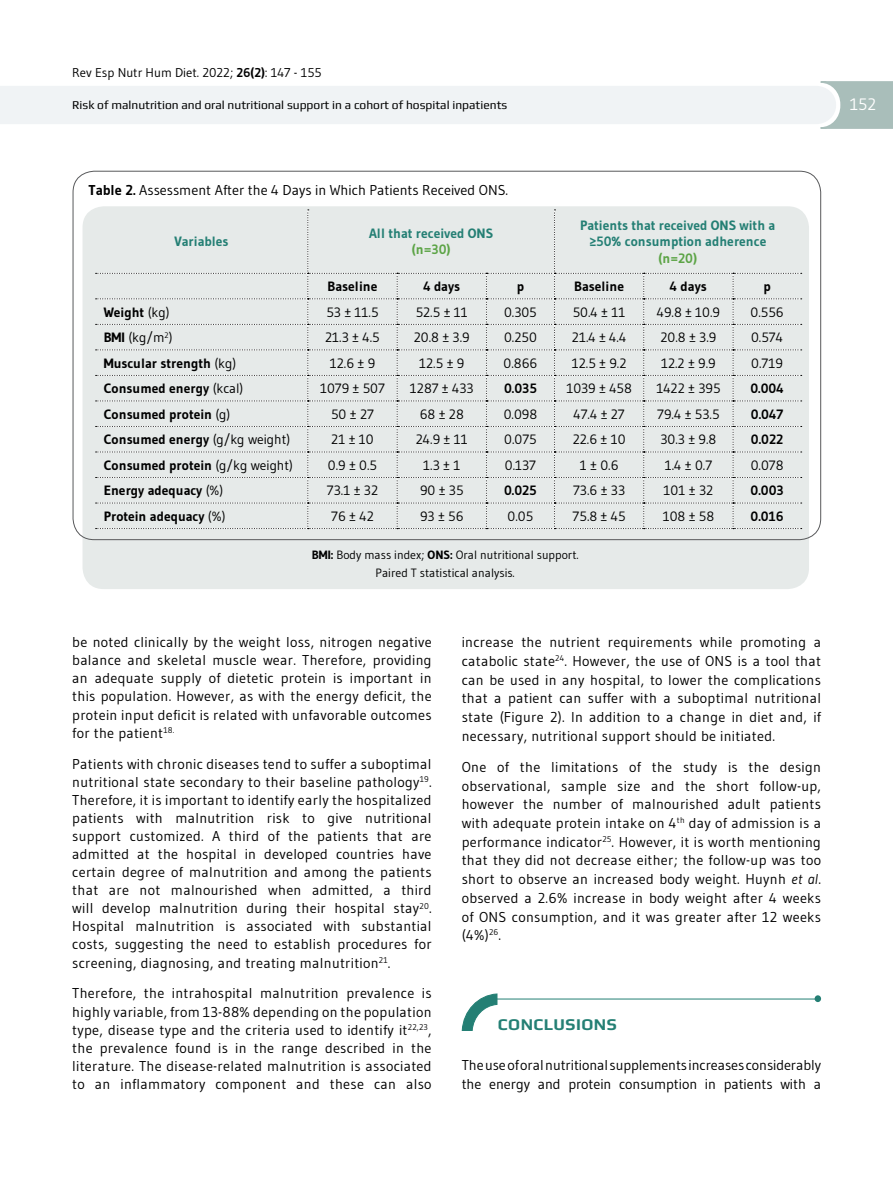
<style>
.page{position:relative;width:893px;height:1191px;background:#fff}
.page>*{position:absolute;margin:0;border:0;box-sizing:border-box;transform-origin:0 0}
.t1{font:700 16.5px "Play";letter-spacing:.03em;color:#247f74}
.t2{font:16.5px "Gudea";color:#fff}
.t3{font:14.25px/18.1px "Gudea";letter-spacing:.02em;color:#000;text-align:justify}
.t4{font:14.25px/18.8px "Gudea";letter-spacing:-.005em;color:#000}
.t5{font:14.25px "Gudea";color:#000}
.t6{font:13.5px "Gudea";color:#000}
.t7{font:700 13.5px "Gudea";color:#000}
.t8{font:700 13.5px/16.2px "Gudea";color:#247f74;text-align:center}
.t9{font:700 13.5px "Gudea";color:#5ca446}
.t10{font:12.75px "Gudea";color:#000}
.t11{font:12px "Play";color:#000}
.t12{font:12px/18.6px "Gudea";color:#000;text-align:center}
.s1{font-weight:700}
.s2{font-weight:400}
.s3{font-style:italic}
</style>
<div class="page">
<svg style="left:0;top:81px;width:893px;height:48px"></svg>
<hr style="left:491px;top:998px;width:324px;height:1px;background:#247f74">
<div style="left:815px;top:995px;width:6px;height:7px;background:#247f74;border-radius:50%"></div>
<svg style="left:461px;top:993px;width:37px;height:38px"></svg>
<div style="left:83px;top:206px;width:726px;height:383px;background:#e6eae9;border-radius:21px"></div>
<svg style="left:96px;top:209px;width:706px;height:320px"></svg>
<p class="t10" style="left:72px;top:65px;width:251px">Rev Esp Nutr Hum Diet. 2022; <span class="s1">26(2)</span>: 147 - 155</p>
<p class="t11" style="left:72px;top:98px;width:437px">Risk of malnutrition and oral nutritional support in a cohort of hospital inpatients</p>
<p class="t2" style="left:850px;top:94px;width:28px">152</p>
<p class="t5" style="left:89px;top:181px;width:421px"><span class="s1">Table 2.</span> Assessment After the 4 Days in Which Patients Received ONS.</p>
<p class="t8" style="left:174px;top:233px;width:56px">Variables</p>
<p class="t8" style="left:369px;top:225px;width:126px">All that received ONS</p>
<p class="t9" style="left:412px;top:241px;width:40px">(n=30)</p>
<p class="t8" style="left:580px;top:217px;width:197px">Patients that received ONS with a ≥50% consumption adherence</p>
<p class="t9" style="left:658px;top:249px;width:40px">(n=20)</p>
<p class="t7" style="left:328px;top:278px;width:51px">Baseline</p>
<p class="t7" style="left:423px;top:278px;width:38px">4 days</p>
<p class="t7" style="left:517px;top:278px;width:9px">p</p>
<p class="t7" style="left:574px;top:278px;width:51px">Baseline</p>
<p class="t7" style="left:670px;top:278px;width:38px">4 days</p>
<p class="t7" style="left:763px;top:278px;width:9px">p</p>
<p class="t7" style="left:104px;top:303px;width:67px">Weight <span class="s2">(kg)</span></p>
<p class="t6" style="left:326px;top:303px;width:54px">53 ± 11.5</p>
<p class="t6" style="left:416px;top:303px;width:54px">52.5 ± 11</p>
<p class="t6" style="left:504px;top:303px;width:34px">0.305</p>
<p class="t6" style="left:573px;top:303px;width:54px">50.4 ± 11</p>
<p class="t6" style="left:657px;top:303px;width:65px">49.8 ± 10.9</p>
<p class="t6" style="left:750px;top:303px;width:35px">0.556</p>
<p class="t6" style="left:104px;top:329px;width:70px"><span class="s1">BMI</span> (kg/m<sup>2</sup>)</p>
<p class="t6" style="left:325px;top:329px;width:56px">21.3 ± 4.5</p>
<p class="t6" style="left:414px;top:329px;width:57px">20.8 ± 3.9</p>
<p class="t6" style="left:504px;top:329px;width:34px">0.250</p>
<p class="t6" style="left:572px;top:329px;width:56px">21.4 ± 4.4</p>
<p class="t6" style="left:660px;top:329px;width:57px">20.8 ± 3.9</p>
<p class="t6" style="left:751px;top:329px;width:33px">0.574</p>
<p class="t7" style="left:104px;top:354px;width:134px">Muscular strength <span class="s2">(kg)</span></p>
<p class="t6" style="left:330px;top:354px;width:47px">12.6 ± 9</p>
<p class="t6" style="left:419px;top:354px;width:47px">12.5 ± 9</p>
<p class="t6" style="left:504px;top:354px;width:35px">0.866</p>
<p class="t6" style="left:572px;top:354px;width:56px">12.5 ± 9.2</p>
<p class="t6" style="left:661px;top:354px;width:56px">12.2 ± 9.9</p>
<p class="t6" style="left:751px;top:354px;width:33px">0.719</p>
<p class="t7" style="left:104px;top:380px;width:141px">Consumed energy <span class="s2">(kcal)</span></p>
<p class="t6" style="left:320px;top:380px;width:66px">1079 ± 507</p>
<p class="t6" style="left:410px;top:380px;width:65px">1287 ± 433</p>
<p class="t7" style="left:504px;top:380px;width:34px">0.035</p>
<p class="t6" style="left:566px;top:380px;width:67px">1039 ± 458</p>
<p class="t6" style="left:656px;top:380px;width:66px">1422 ± 395</p>
<p class="t7" style="left:750px;top:380px;width:35px">0.004</p>
<p class="t7" style="left:104px;top:406px;width:128px">Consumed protein <span class="s2">(g)</span></p>
<p class="t6" style="left:331px;top:406px;width:44px">50 ± 27</p>
<p class="t6" style="left:420px;top:406px;width:45px">68 ± 28</p>
<p class="t6" style="left:504px;top:406px;width:35px">0.098</p>
<p class="t6" style="left:573px;top:406px;width:53px">47.4 ± 27</p>
<p class="t6" style="left:657px;top:406px;width:64px">79.4 ± 53.5</p>
<p class="t7" style="left:751px;top:406px;width:34px">0.047</p>
<p class="t7" style="left:104px;top:431px;width:188px">Consumed energy <span class="s2">(g/kg weight)</span></p>
<p class="t6" style="left:331px;top:431px;width:44px">21 ± 10</p>
<p class="t6" style="left:416px;top:431px;width:53px">24.9 ± 11</p>
<p class="t6" style="left:504px;top:431px;width:34px">0.075</p>
<p class="t6" style="left:573px;top:431px;width:54px">22.6 ± 10</p>
<p class="t6" style="left:660px;top:431px;width:57px">30.3 ± 9.8</p>
<p class="t7" style="left:751px;top:431px;width:34px">0.022</p>
<p class="t7" style="left:104px;top:457px;width:191px">Consumed protein <span class="s2">(g/kg weight)</span></p>
<p class="t6" style="left:328px;top:457px;width:51px">0.9 ± 0.5</p>
<p class="t6" style="left:423px;top:457px;width:39px">1.3 ± 1</p>
<p class="t6" style="left:505px;top:457px;width:33px">0.137</p>
<p class="t6" style="left:580px;top:457px;width:40px">1 ± 0.6</p>
<p class="t6" style="left:665px;top:457px;width:49px">1.4 ± 0.7</p>
<p class="t6" style="left:751px;top:457px;width:34px">0.078</p>
<p class="t7" style="left:104px;top:482px;width:121px">Energy adequacy <span class="s2">(%)</span></p>
<p class="t6" style="left:327px;top:482px;width:53px">73.1 ± 32</p>
<p class="t6" style="left:420px;top:482px;width:45px">90 ± 35</p>
<p class="t7" style="left:504px;top:482px;width:34px">0.025</p>
<p class="t6" style="left:573px;top:482px;width:54px">73.6 ± 33</p>
<p class="t6" style="left:664px;top:482px;width:51px">101 ± 32</p>
<p class="t7" style="left:751px;top:482px;width:35px">0.003</p>
<p class="t7" style="left:104px;top:508px;width:123px">Protein adequacy <span class="s2">(%)</span></p>
<p class="t6" style="left:331px;top:508px;width:44px">76 ± 42</p>
<p class="t6" style="left:420px;top:508px;width:45px">93 ± 56</p>
<p class="t6" style="left:508px;top:508px;width:27px">0.05</p>
<p class="t6" style="left:573px;top:508px;width:54px">75.8 ± 45</p>
<p class="t6" style="left:663px;top:508px;width:53px">108 ± 58</p>
<p class="t7" style="left:751px;top:508px;width:34px">0.016</p>
<p class="t12" style="left:312px;top:545px;width:268px"><span class="s1">BMI:</span> Body mass index; <span class="s1">ONS:</span> Oral nutritional support.<br>Paired T statistical analysis.</p>
<p class="t3" style="left:72px;top:633px;width:361px">be noted clinically by the weight loss, nitrogen negative balance and skeletal muscle wear. Therefore, providing an adequate supply of dietetic protein is important in this population. However, as with the energy deficit, the protein input deficit is related with unfavorable outcomes for the patient<sup>18.</sup></p>
<p class="t3" style="left:72px;top:754px;width:361px">Patients with chronic diseases tend to suffer a suboptimal nutritional state secondary to their baseline pathology<sup>19</sup>.<br>Therefore, it is important to identify early the hospitalized patients with malnutrition risk to give nutritional support customized. A third of the patients that are admitted at the hospital in developed countries have certain degree of malnutrition and among the patients that are not malnourished when admitted, a third will develop malnutrition during their hospital stay<sup>20</sup>.<br>Hospital malnutrition is associated with substantial costs, suggesting the need to establish procedures for screening, diagnosing, and treating malnutrition<sup>21</sup>.</p>
<p class="t3" style="left:72px;top:984px;width:361px">Therefore, the intrahospital malnutrition prevalence is highly variable, from 13-88% depending on the population type, disease type and the criteria used to identify it<sup>22,23</sup>, the prevalence found is in the range described in the literature. The disease-related malnutrition is associated to an inflammatory component and these can also</p>
<p class="t3" style="left:462px;top:632px;width:361px;line-height:18.8px">increase the nutrient requirements while promoting a catabolic state<sup>24</sup>. However, the use of ONS is a tool that can be used in any hospital, to lower the complications that a patient can suffer with a suboptimal nutritional state (Figure 2). In addition to a change in diet and, if necessary, nutritional support should be initiated.</p>
<p class="t3" style="left:462px;top:757px;width:361px;line-height:18.8px">One of the limitations of the study is the design observational, sample size and the short follow-up, however the number of malnourished adult patients with adequate protein intake on 4<sup>th</sup> day of admission is a performance indicator<sup>25</sup>. However, it is worth mentioning that they did not decrease either; the follow-up was too short to observe an increased body weight. Huynh <span class="s3">et al</span>. observed a 2.6% increase in body weight after 4 weeks of ONS consumption, and it was greater after 12 weeks (4%)<sup>26</sup>.</p>
<p class="t1" style="left:498px;top:1014px;width:120px">CONCLUSIONS</p>
<p class="t4" style="left:462px;top:1055px;width:361px">The use of oral nutritional supplements increases considerably the energy and protein consumption in patients with a</p>
</div>
